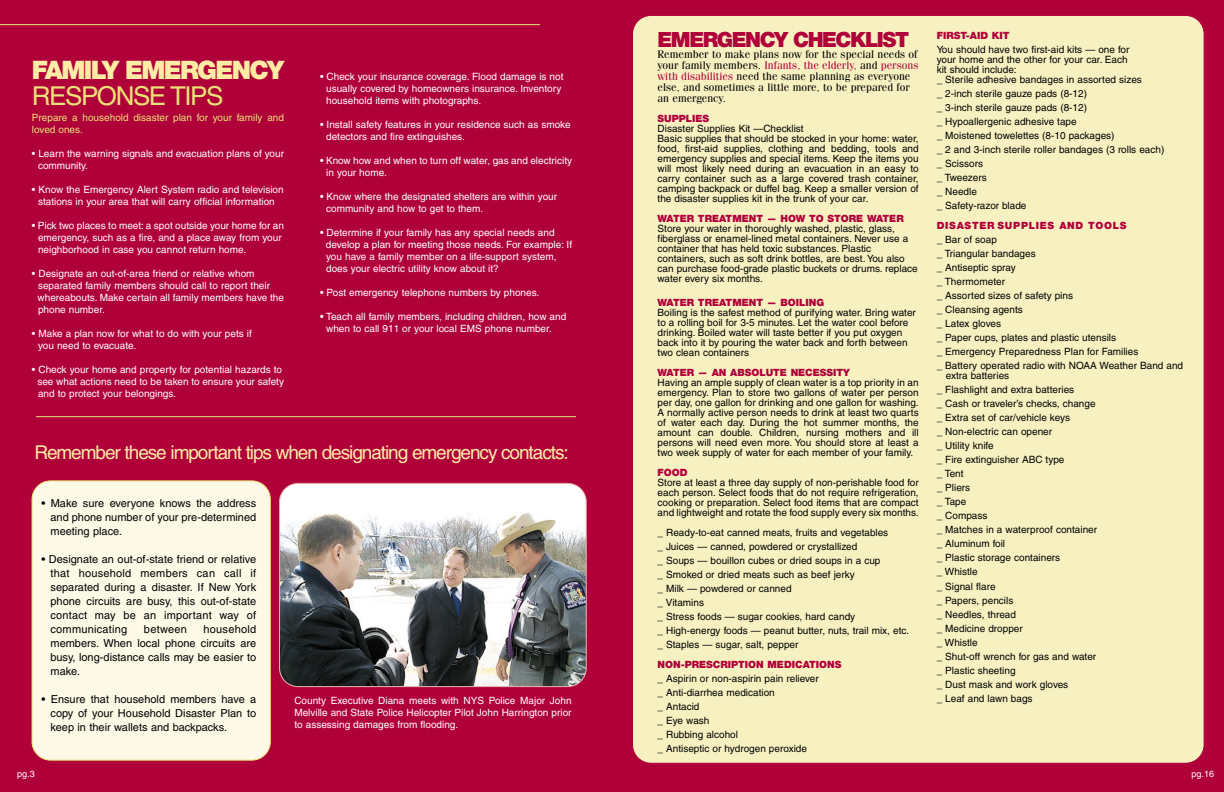
<style>
.page{position:relative;width:1224px;height:792px;background:#fff}
.page>*{position:absolute;margin:0;border:0;box-sizing:border-box;transform-origin:0 0}
.t1{font:26px "Helvetica";letter-spacing:-.055em;color:#eae276}
.t2{font:900 25.5px "Helvetica Neue";letter-spacing:-.065em;color:#feeca5}
.t3{font:900 21px "Helvetica Neue";letter-spacing:-.065em;color:#b0003a}
.t4{font:19px "Helvetica";letter-spacing:-.055em;color:#feeca5}
.t5{font:11px/14px "Helvetica";color:#000;text-align:justify}
.t6{font:11px/11px "Fenice";color:#000}
.t7{font:11px "Helvetica";letter-spacing:.02em;color:#000}
.t8{font:10px/14px "Helvetica";color:#000}
.t9{font:10px/12px "Helvetica";color:#fff}
.t10{font:900 10px "Helvetica Neue";color:#b0003a}
.t11{font:10px/12px "Helvetica";color:#eae276}
.t12{font:900 10px "Helvetica Neue";letter-spacing:.065em;color:#b0003a}
.t13{font:9px "Helvetica";color:#fff}
.s1{color:#b0003a}
</style>
<div class="page">
<div style="left:0;top:0;width:612px;height:792px;background:#b0003a"></div>
<hr style="left:0;top:24px;width:540px;height:1px;background:#eae276">
<hr style="left:36px;top:416px;width:540px;height:1px;background:#eae276">
<div style="left:32px;top:480px;width:239px;height:281px;background:#fcf9e7"></div>
<img style="left:279px;top:483px;width:308px;height:204px">
<div style="left:612px;top:0;width:612px;height:792px;background:#b0003a"></div>
<div style="left:632px;top:15px;width:572px;height:749px;background:#f7f1c2"></div>
<h2 class="t2" style="left:32px;top:61px;width:254px">FAMILY EMERGENCY</h2>
<h1 class="t1" style="left:32px;top:87px;width:193px">RESPONSE TIPS</h1>
<p class="t11" style="left:32px;top:113px;width:254px">Prepare a household disaster plan for your family and loved ones.</p>
<p class="t9" style="left:38px;top:149px;width:247px;text-indent:-6px">• Learn the warning signals and evacuation plans of your community.</p>
<p class="t9" style="left:32px;top:185px;width:253px;text-align:center">• Know the Emergency Alert System radio and television stations in your area that will carry official information</p>
<p class="t9" style="left:38px;top:221px;width:248px;text-indent:-6px">• Pick two places to meet: a spot outside your home for an emergency, such as a fire, and a place away from your neighborhood in case you cannot return home.</p>
<p class="t9" style="left:38px;top:269px;width:248px;text-indent:-6px">• Designate an out-of-area friend or relative whom separated family members should call to report their whereabouts. Make certain all family members have the phone number.</p>
<p class="t9" style="left:38px;top:329px;width:215px;text-indent:-6px">• Make a plan now for what to do with your pets if you need to evacuate.</p>
<p class="t9" style="left:37px;top:365px;width:248px;text-indent:-5px">• Check your home and property for potential hazards to see what actions need to be taken to ensure your safety and to protect your belongings.</p>
<p class="t9" style="left:326px;top:71px;width:239px;text-indent:-6px">• Check your insurance coverage. Flood damage is not usually covered by homeowners insurance. Inventory household items with photographs.</p>
<p class="t9" style="left:326px;top:119px;width:246px;text-indent:-6px">• Install safety features in your residence such as smoke detectors and fire extinguishes.</p>
<p class="t9" style="left:326px;top:155px;width:247px;text-indent:-6px">• Know how and when to turn off water, gas and electricity in your home.</p>
<p class="t9" style="left:326px;top:191px;width:232px;text-indent:-6px">• Know where the designated shelters are within your community and how to get to them.</p>
<p class="t9" style="left:326px;top:227px;width:248px;text-indent:-6px">• Determine if your family has any special needs and develop a plan for meeting those needs. For example: If you have a family member on a life-support system, does your electric utility know about it?</p>
<p class="t9" style="left:320px;top:287px;width:221px">• Post emergency telephone numbers by phones.</p>
<p class="t9" style="left:326px;top:311px;width:242px;text-indent:-6px">• Teach all family members, including children, how and when to call 911 or your local EMS phone number.</p>
<h3 class="t4" style="left:34px;top:445px;width:536px">Remember these important tips when designating emergency contacts:</h3>
<p class="t5" style="left:51px;top:497px;width:207px;text-indent:-9px">• Make sure everyone knows the address and phone number of your pre-determined meeting place.</p>
<p class="t5" style="left:51px;top:553px;width:207px;text-indent:-9px">• Designate an out-of-state friend or relative that household members can call if separated during a disaster. If New York phone circuits are busy, this out-of-state contact may be an important way of communicating</p>
<p class="t5" style="left:51px;top:623px;width:207px;text-indent:153px">household members. When local phone circuits are busy, long-distance calls may be easier to make.</p>
<p class="t5" style="left:51px;top:693px;width:207px;text-indent:-9px">• Ensure that household members have a copy of your Household Disaster Plan to keep in their wallets and backpacks.</p>
<p class="t7" style="left:144px;top:625px;width:44px">between</p>
<p class="t9" style="left:294px;top:696px;width:279px;text-align:justify">County Executive Diana meets with NYS Police Major John Melville and State Police Helicopter Pilot John Harrington prior to assessing damages from flooding.</p>
<h3 class="t3" style="left:658px;top:32px;width:253px">EMERGENCY CHECKLIST</h3>
<p class="t6" style="left:658px;top:50px;width:262px">Remember to make plans now for the special needs of your family members. <span class="s1">Infants, the elderly,</span> and <span class="s1">persons with disabilities</span> need the same planning as everyone else, and sometimes a little more, to be prepared for an emergency.</p>
<p class="t10" style="left:658px;top:115px;width:53px">SUPPLIES</p>
<p class="t8" style="left:658px;top:125px;width:263px;line-height:10px">Disaster Supplies Kit —Checklist<br>Basic supplies that should be stocked in your home: water, food, first-aid supplies, clothing and bedding, tools and emergency supplies and special items. Keep the items you will most likely need during an evacuation in an easy to carry container such as a large covered trash container, camping backpack or duffel bag. Keep a smaller version of the disaster supplies kit in the trunk of your car.</p>
<p class="t10" style="left:658px;top:215px;width:248px">WATER TREATMENT — HOW TO STORE WATER</p>
<p class="t8" style="left:658px;top:225px;width:262px;line-height:10px">Store your water in thoroughly washed, plastic, glass, fiberglass or enamel-lined metal containers. Never use a container that has held toxic substances. Plastic containers, such as soft drink bottles, are best. You also can purchase food-grade plastic buckets or drums. replace water every six months.</p>
<p class="t10" style="left:658px;top:299px;width:168px">WATER TREATMENT — BOILING</p>
<p class="t8" style="left:658px;top:309px;width:260px;line-height:10px">Boiling is the safest method of purifying water. Bring water to a rolling boil for 3-5 minutes. Let the water cool before drinking. Boiled water will taste better if you put oxygen back into it by pouring the water back and forth between two clean containers</p>
<p class="t10" style="left:658px;top:369px;width:194px">WATER — AN ABSOLUTE NECESSITY</p>
<p class="t8" style="left:658px;top:379px;width:263px;line-height:10px;text-align:justify">Having an ample supply of clean water is a top priority in an emergency. Plan to store two gallons of water per person per day, one gallon for drinking and one gallon for washing.<br>A normally active person needs to drink at least two quarts of water each day. During the hot summer months, the amount can double. Children, nursing mothers and ill persons will need even more. You should store at least a two week supply of water for each member of your family.</p>
<p class="t10" style="left:658px;top:469px;width:31px">FOOD</p>
<p class="t8" style="left:658px;top:479px;width:263px;line-height:10px;text-align:justify">Store at least a three day supply of non-perishable food for each person. Select foods that do not require refrigeration, cooking or preparation. Select food items that are compact and lightweight and rotate the food supply every six months.</p>
<p class="t8" style="left:658px;top:527px;width:253px">_ Ready-to-eat canned meats, fruits and vegetables<br>_ Juices — canned, powdered or crystallized<br>_ Soups — bouillon cubes or dried soups in a cup<br>_ Smoked or dried meats such as beef jerky<br>_ Milk — powdered or canned<br>_ Vitamins<br>_ Stress foods — sugar cookies, hard candy<br>_ High-energy foods — peanut butter, nuts, trail mix, etc. _ Staples — sugar, salt, pepper</p>
<p class="t10" style="left:658px;top:661px;width:185px">NON-PRESCRIPTION MEDICATIONS</p>
<p class="t8" style="left:658px;top:673px;width:163px">_ Aspirin or non-aspirin pain reliever _ Anti-diarrhea medication<br>_ Antacid<br>_ Eye wash<br>_ Rubbing alcohol<br>_ Antiseptic or hydrogen peroxide</p>
<p class="t10" style="left:937px;top:32px;width:74px">FIRST-AID KIT</p>
<p class="t8" style="left:937px;top:46px;width:207px;line-height:10px">You should have two first-aid kits — one for your home and the other for your car. Each<br>kit should include:<br>_ Sterile adhesive bandages in assorted sizes</p>
<p class="t8" style="left:937px;top:88px;width:229px">_ 2-inch sterile gauze pads (8-12)<br>_ 3-inch sterile gauze pads (8-12)<br>_ Hypoallergenic adhesive tape<br>_ Moistened towelettes (8-10 packages)<br>_ 2 and 3-inch sterile roller bandages (3 rolls each) _ Scissors<br>_ Tweezers<br>_ Needle<br>_ Safety-razor blade</p>
<p class="t12" style="left:937px;top:222px;width:191px">D I S A S T E R S U P P L I ES AND TOOLS</p>
<p class="t8" style="left:937px;top:234px;width:248px">_ Bar of soap<br>_ Triangular bandages<br>_ Antiseptic spray<br>_ Thermometer<br>_ Assorted sizes of safety pins<br>_ Cleansing agents<br>_ Latex gloves<br>_ Paper cups, plates and plastic utensils<br>_ Emergency Preparedness Plan for Families<br>_ Battery operated radio with NOAA Weather Band and</p>
<p class="t8" style="left:937px;top:370px;width:162px;text-indent:9px">extra batteries<br>_ Flashlight and extra batteries<br>_ Cash or traveler’s checks, change _ Extra set of car/vehicle keys<br>_ Non-electric can opener<br>_ Utility knife<br>_ Fire extinguisher ABC type<br>_ Tent<br>_ Pliers<br>_ Tape<br>_ Compass<br>_ Matches in a waterproof container _ Aluminum foil<br>_ Plastic storage containers<br>_ Whistle</p>
<p class="t8" style="left:937px;top:581px;width:161px">_ Signal flare<br>_ Papers, pencils<br>_ Needles, thread<br>_ Medicine dropper<br>_ Whistle<br>_ Shut-off wrench for gas and water _ Plastic sheeting<br>_ Dust mask and work gloves<br>_ Leaf and lawn bags</p>
<p class="t13" style="left:17px;top:770px;width:19px">pg.3</p>
<p class="t13" style="left:1192px;top:770px;width:24px">pg.16</p>
</div>
